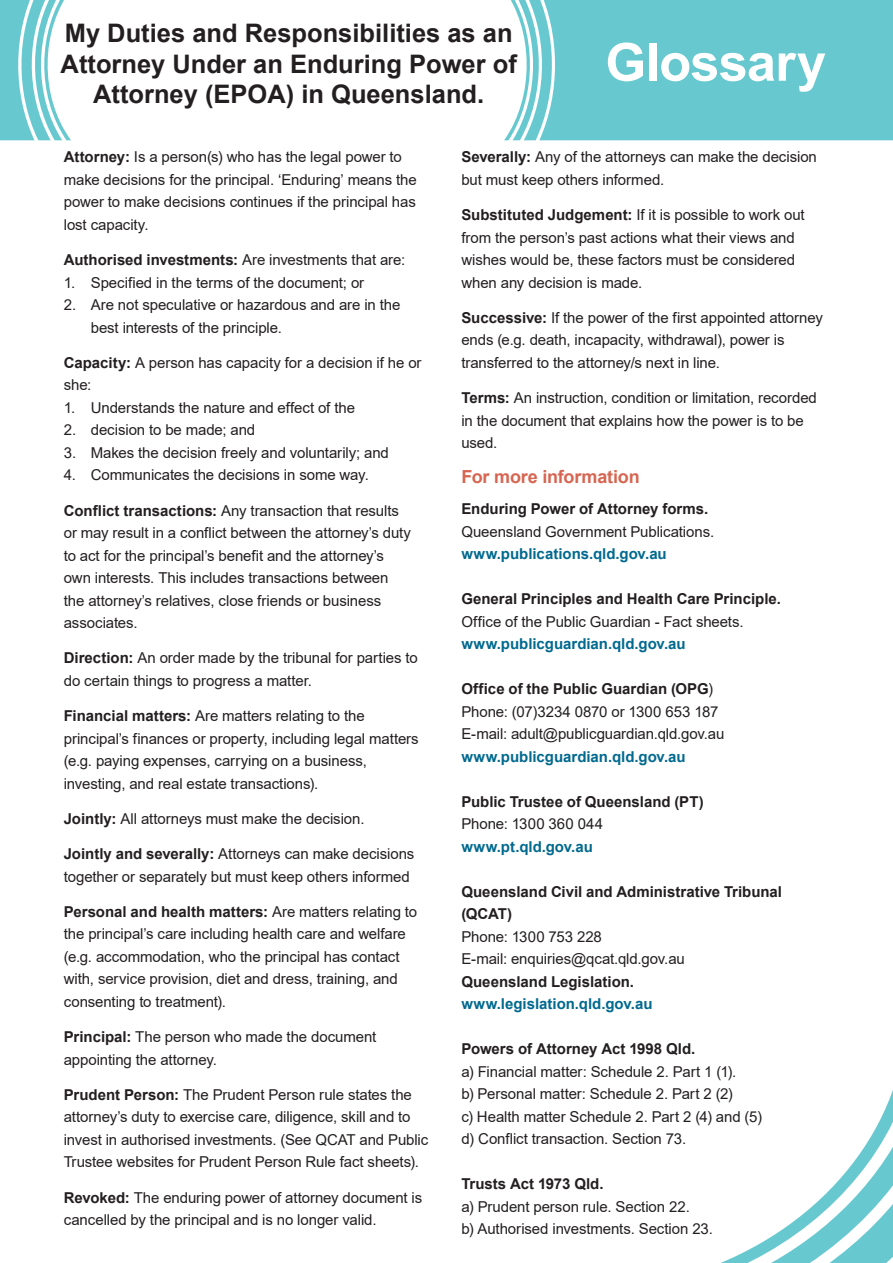
<style>
.page{position:relative;width:893px;height:1263px;background:#fff}
.page>*{position:absolute;margin:0;border:0;box-sizing:border-box;transform-origin:0 0}
.t1{font:700 52.5px "Arial";letter-spacing:-.015em;color:#fff}
.t2{font:700 25.5px/30.6px "Arial";color:#231f20;text-align:center}
.t3{font:700 18px "Arial";letter-spacing:-.01em;color:#d66652}
.t4{font:15px/22.5px "Arial";letter-spacing:-.005em;color:#231f20}
.t5{font:700 15px/22.5px "Arial";color:#231f20}
.t6{font:700 15px "Arial";color:#01698f}
.s1{font-weight:700}
.s2{font-weight:400}
</style>
<div class="page">
<svg style="left:720px;top:1090px;width:173px;height:173px"></svg>
<svg style="left:504px;top:0;width:389px;height:140px;background:#71ccd2"></svg>
<svg style="left:0;top:0;width:71px;height:140px"></svg>
<h2 class="t2" style="left:61px;top:18px;width:458px">My Duties and Responsibilities as an<br>Attorney Under an Enduring Power of<br>Attorney (EPOA) in Queensland.</h2>
<h1 class="t1" style="left:605px;top:25px;width:222px">Glossary</h1>
<p class="t4" style="left:64px;top:146px;width:354px"><span class="s1">Attorney:</span> Is a person(s) who has the legal power to make decisions for the principal. ‘Enduring’ means the power to make decisions continues if the principal has lost capacity.</p>
<p class="t5" style="left:64px;top:249px;width:343px">Authorised investments: <span class="s2">Are investments that are:</span></p>
<p class="t4" style="left:64px;top:271px;width:302px">1. Specified in the terms of the document; or</p>
<p class="t4" style="left:91px;top:293px;width:311px;text-indent:-27px">2. Are not speculative or hazardous and are in the best interests of the principle.</p>
<p class="t4" style="left:64px;top:351px;width:359px"><span class="s1">Capacity:</span> A person has capacity for a decision if he or she:</p>
<p class="t4" style="left:64px;top:396px;width:293px">1. Understands the nature and effect of the</p>
<p class="t4" style="left:64px;top:419px;width:193px">2. decision to be made; and</p>
<p class="t4" style="left:64px;top:441px;width:327px">3. Makes the decision freely and voluntarily; and</p>
<p class="t4" style="left:64px;top:464px;width:307px">4. Communicates the decisions in some way.</p>
<p class="t4" style="left:64px;top:499px;width:349px"><span class="s1">Conflict transactions:</span> Any transaction that results or may result in a conflict between the attorney’s duty to act for the principal’s benefit and the attorney’s own interests. This includes transactions between the attorney’s relatives, close friends or business associates.</p>
<p class="t4" style="left:64px;top:647px;width:356px"><span class="s1">Direction:</span> An order made by the tribunal for parties to do certain things to progress a matter.</p>
<p class="t4" style="left:64px;top:704px;width:356px"><span class="s1">Financial matters:</span> Are matters relating to the principal’s finances or property, including legal matters (e.g. paying expenses, carrying on a business, investing, and real estate transactions).</p>
<p class="t4" style="left:64px;top:807px;width:302px"><span class="s1">Jointly:</span> All attorneys must make the decision.</p>
<p class="t4" style="left:64px;top:842px;width:352px"><span class="s1">Jointly and severally:</span> Attorneys can make decisions together or separately but must keep others informed</p>
<p class="t4" style="left:64px;top:900px;width:355px"><span class="s1">Personal and health matters:</span> Are matters relating to the principal’s care including health care and welfare (e.g. accommodation, who the principal has contact with, service provision, diet and dress, training, and consenting to treatment).</p>
<p class="t4" style="left:64px;top:1025px;width:314px"><span class="s1">Principal:</span> The person who made the document appointing the attorney.</p>
<p class="t4" style="left:64px;top:1083px;width:366px"><span class="s1">Prudent Person:</span> The Prudent Person rule states the attorney’s duty to exercise care, diligence, skill and to invest in authorised investments. (See QCAT and Public Trustee websites for Prudent Person Rule fact sheets).</p>
<p class="t4" style="left:64px;top:1186px;width:360px"><span class="s1">Revoked:</span> The enduring power of attorney document is cancelled by the principal and is no longer valid.</p>
<p class="t4" style="left:461px;top:146px;width:357px"><span class="s1">Severally:</span> Any of the attorneys can make the decision but must keep others informed.</p>
<p class="t4" style="left:461px;top:203px;width:345px"><span class="s1">Substituted Judgement:</span> If it is possible to work out from the person’s past actions what their views and wishes would be, these factors must be considered when any decision is made.</p>
<p class="t4" style="left:461px;top:306px;width:363px"><span class="s1">Successive:</span> If the power of the first appointed attorney ends (e.g. death, incapacity, withdrawal), power is transferred to the attorney/s next in line.</p>
<p class="t4" style="left:461px;top:386px;width:357px"><span class="s1">Terms:</span> An instruction, condition or limitation, recorded in the document that explains how the power is to be used.</p>
<p class="t3" style="left:461px;top:464px;width:180px">For more information</p>
<p class="t5" style="left:461px;top:498px;width:249px">Enduring Power of Attorney forms.</p>
<p class="t4" style="left:461px;top:520px;width:254px">Queensland Government Publications.</p>
<p class="t6" style="left:461px;top:543px;width:207px">www.publications.qld.gov.au</p>
<p class="t5" style="left:461px;top:588px;width:321px">General Principles and Health Care Principle.</p>
<p class="t4" style="left:461px;top:610px;width:284px">Office of the Public Guardian - Fact sheets.</p>
<p class="t6" style="left:461px;top:633px;width:226px">www.publicguardian.qld.gov.au</p>
<p class="t4" style="left:461px;top:678px;width:265px"><span class="s1">Office of the Public Guardian (OPG</span>)<br>Phone: (07)3234 0870 or 1300 653 187<br>E-mail: adult@publicguardian.qld.gov.au</p>
<p class="t6" style="left:461px;top:746px;width:226px">www.publicguardian.qld.gov.au</p>
<p class="t5" style="left:461px;top:790px;width:244px">Public Trustee of Queensland (PT)</p>
<p class="t4" style="left:461px;top:813px;width:143px">Phone: 1300 360 044</p>
<p class="t6" style="left:461px;top:836px;width:133px">www.pt.qld.gov.au</p>
<p class="t5" style="left:461px;top:880px;width:322px">Queensland Civil and Administrative Tribunal (QCAT)</p>
<p class="t4" style="left:461px;top:925px;width:225px">Phone: 1300 753 228<br>E-mail: enquiries@qcat.qld.gov.au</p>
<p class="t5" style="left:461px;top:970px;width:174px">Queensland Legislation.</p>
<p class="t6" style="left:461px;top:993px;width:193px">www.legislation.qld.gov.au</p>
<p class="t5" style="left:461px;top:1038px;width:236px">Powers of Attorney Act 1998 Qld.</p>
<p class="t4" style="left:461px;top:1060px;width:302px">a) Financial matter: Schedule 2. Part 1 (1).<br>b) Personal matter: Schedule 2. Part 2 (2)<br>c) Health matter Schedule 2. Part 2 (4) and (5) d) Conflict transaction. Section 73.</p>
<p class="t5" style="left:461px;top:1173px;width:144px">Trusts Act 1973 Qld.</p>
<p class="t4" style="left:461px;top:1195px;width:253px">a) Prudent person rule. Section 22.<br>b) Authorised investments. Section 23.</p>
</div>
